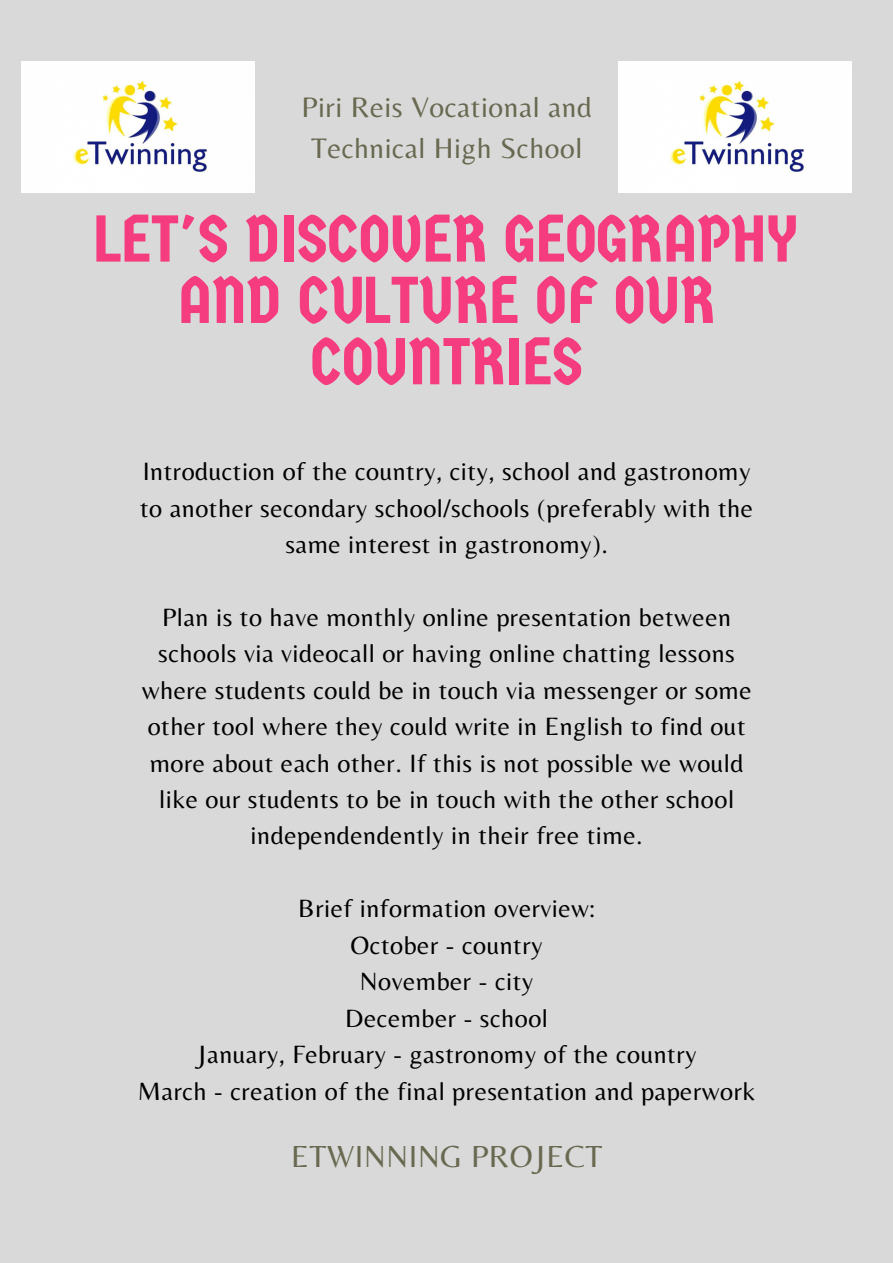
<style>
.page{position:relative;width:893px;height:1263px;background:#d9d9d9}
.page>*{position:absolute;margin:0;border:0;box-sizing:border-box;transform-origin:0 0}
.t1{font:66px/61.3px "Germania One";color:#f43c7e;text-align:center}
.t2{font:31.72px "Belleza";letter-spacing:.02em;color:#696951}
.t3{font:29.4px/40.7px "Belleza";letter-spacing:.02em;color:#696951;text-align:center}
.t4{font:26.03px/36.5px "Belleza";letter-spacing:.02em;color:#000;text-align:center}
</style>
<div class="page">
<img style="left:21px;top:61px;width:234px;height:131px">
<img style="left:618px;top:61px;width:234px;height:131px">
<p class="t3" style="left:301px;top:87px;width:292px">Piri Reis Vocational and<br>Technical High School</p>
<h1 class="t1" style="left:95px;top:209px;width:704px">LET'S DISCOVER GEOGRAPHY<br>AND CULTURE OF OUR<br>COUNTRIES</h1>
<p class="t4" style="left:140px;top:453px;width:614px">Introduction of the country, city, school and gastronomy to another secondary school/schools (preferably with the same interest in gastronomy).</p>
<p class="t4" style="left:142px;top:598px;width:611px">Plan is to have monthly online presentation between schools via videocall or having online chatting lessons where students could be in touch via messenger or some other tool where they could write in English to find out more about each other. If this is not possible we would like our students to be in touch with the other school independendently in their free time.</p>
<p class="t4" style="left:138px;top:890px;width:619px">Brief information overview:<br>October - country<br>November - city<br>December - school<br>January, February - gastronomy of the country<br>March - creation of the final presentation and paperwork</p>
<p class="t2" style="left:291px;top:1137px;width:313px">ETWINNING PROJECT</p>
</div>
